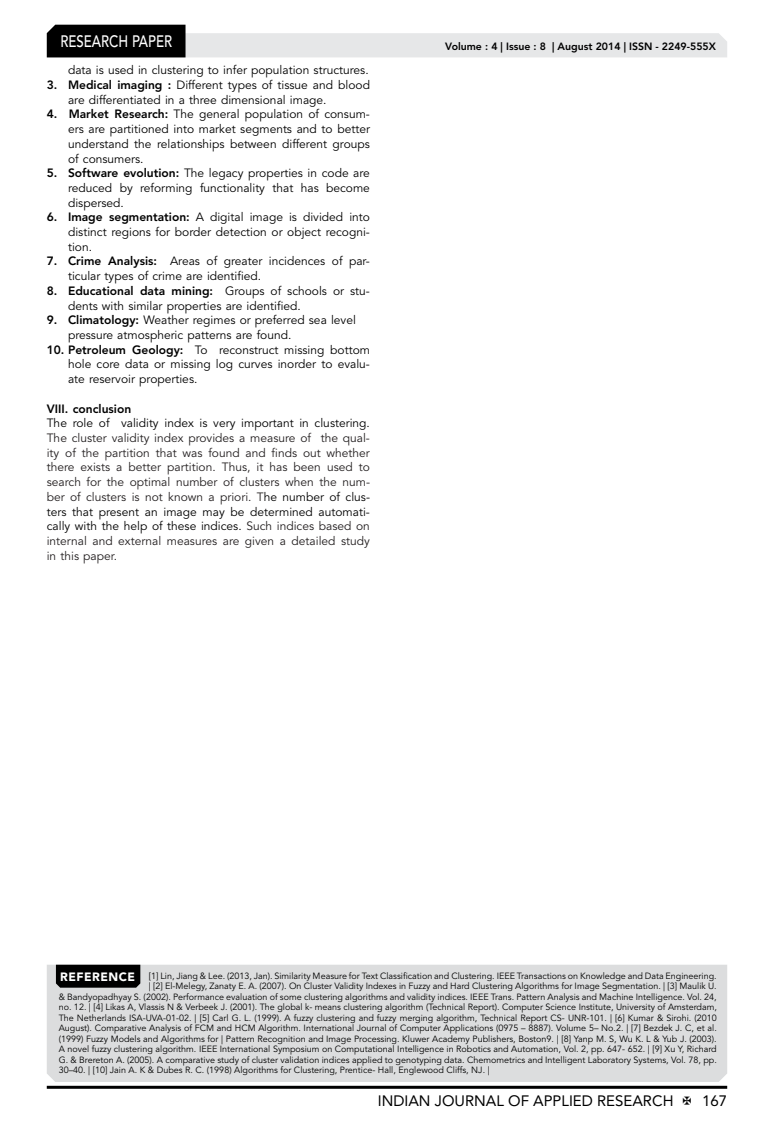
<style>
.page{position:relative;width:774px;height:1136px;background:#fff}
.page>*{position:absolute;margin:0;border:0;box-sizing:border-box;transform-origin:0 0}
.t1{font:500 16.5px "Avenir LT Std";color:#fff;scale:.8 1}
.t2{font:15px "Avenir LT Std";color:#000}
.t3{font:12px/14.7px "Avenir LT Std";color:#000}
.t4{font:12px/14.7px "Avenir LT Std";color:#231f20;text-align:justify}
.t5{font:800 12px "Avenir LT Std";color:#000}
.t6{font:800 10.5px "Avenir LT Std";color:#000}
.t7{font:9px "Avenir LT Std";color:#000}
.s1{font-weight:800}
.s2{color:#000}
.s3{font-weight:900;font-size:12px;color:#fff}
</style>
<div class="page">
<hr style="left:47px;top:1085px;width:680px;height:3px;background:#000">
<svg style="left:47px;top:25px;width:680px;height:32px"></svg>
<div style="left:47px;top:964px;width:680px;height:117px;background:#dcddde"></div>
<div style="left:56px;top:964px;width:84px;height:23px;background:#000"></div>
<h1 class="t1" style="left:60px;top:32px;width:139px">RESEARCH PAPER</h1>
<h3 class="t3" style="left:68px;top:63px;width:302px">data is used in clustering to infer population structures.</h3>
<h3 class="t3" style="left:68px;top:78px;width:303px;text-indent:-21px"><span class="s1">3. Medical imaging :</span> Different types of tissue and blood are differentiated in a three dimensional image.</h3>
<h3 class="t3" style="left:68px;top:107px;width:303px;text-align:justify;text-indent:-21px"><span class="s1">4. Market Research:</span> The general population of consum&shy;ers are partitioned into market segments and to better understand the relationships between different groups of consumers.</h3>
<h3 class="t3" style="left:68px;top:166px;width:303px;text-align:justify;text-indent:-21px"><span class="s1">5. Software evolution:</span> The legacy properties in code are reduced by reforming functionality that has become dispersed.</h3>
<h3 class="t3" style="left:68px;top:210px;width:303px;text-align:justify;text-indent:-21px"><span class="s1">6. Image segmentation:</span> A digital image is divided into distinct regions for border detection or object recogni&shy;tion.</h3>
<h3 class="t3" style="left:68px;top:254px;width:303px;text-indent:-21px"><span class="s1">7. Crime Analysis:</span> Areas of greater incidences of par&shy;ticular types of crime are identified.</h3>
<h3 class="t3" style="left:68px;top:284px;width:303px;text-indent:-21px"><span class="s1">8. Educational data mining:</span> Groups of schools or stu&shy;dents with similar properties are identified.</h3>
<h3 class="t3" style="left:68px;top:313px;width:289px;text-indent:-21px"><span class="s1">9. Climatology:</span> Weather regimes or preferred sea level pressure atmospheric patterns are found.</h3>
<h3 class="t3" style="left:68px;top:342px;width:303px;text-align:justify;text-indent:-21px"><span class="s1">10. Petroleum Geology:</span> To reconstruct missing bottom hole core data or missing log curves inorder to evalu&shy;ate reservoir properties.</h3>
<h3 class="t5" style="left:47px;top:401px;width:86px">VIII. conclusion</h3>
<h3 class="t3" style="left:47px;top:416px;width:325px">The role of validity index is very important in clustering.</h3>
<p class="t4" style="left:47px;top:431px;width:325px">The cluster validity index provides a measure of the qual&shy;ity of the partition that was found and finds out whether there exists a better partition. Thus, it has been used to search for the optimal number of clusters when the num&shy;ber of clusters is not known a priori. T<span class="s2">he number of clus&shy;ters that present an image may be determined automati&shy;cally with the help of these indices.</span> Such indices based on internal and external measures are given a detailed study in this paper.</p>
<p class="t6" style="left:445px;top:41px;width:272px">Volume : 4 | Issue : 8 | August 2014 | ISSN - 2249-555X</p>
<p class="t7" style="left:60px;top:970px;width:658px"><span class="s3">REFERENCE</span> [1] Lin, Jiang &amp; Lee. (2013, Jan). Similarity Measure for Text Classification and Clustering. IEEE Transactions on Knowledge and Data Engineering.</p>
<p class="t7" style="left:149px;top:980px;width:569px">| [2] El-Melegy, Zanaty E. A. (2007). On Cluster Validity Indexes in Fuzzy and Hard Clustering Algorithms for Image Segmentation. | [3] Maulik U.</p>
<p class="t7" style="left:59px;top:991px;width:660px">&amp; Bandyopadhyay S. (2002). Performance evaluation of some clustering algorithms and validity indices. IEEE Trans. Pattern Analysis and Machine Intelligence. Vol. 24,</p>
<p class="t7" style="left:59px;top:1001px;width:660px">no. 12. | [4] Likas A, Vlassis N &amp; Verbeek J. (2001). The global k- means clustering algorithm (Technical Report). Computer Science Institute, University of Amsterdam,</p>
<p class="t7" style="left:59px;top:1012px;width:660px">The Netherlands ISA-UVA-01-02. | [5] Carl G. L. (1999). A fuzzy clustering and fuzzy merging algorithm, Technical Report CS- UNR-101. | [6] Kumar &amp; Sirohi. (2010</p>
<p class="t7" style="left:59px;top:1022px;width:660px">August). Comparative Analysis of FCM and HCM Algorithm. International Journal of Computer Applications (0975 – 8887). Volume 5– No.2. | [7] Bezdek J. C, et al.</p>
<p class="t7" style="left:59px;top:1033px;width:659px">(1999) Fuzzy Models and Algorithms for | Pattern Recognition and Image Processing. Kluwer Academy Publishers, Boston9. | [8] Yanp M. S, Wu K. L &amp; Yub J. (2003).</p>
<p class="t7" style="left:59px;top:1043px;width:660px">A novel fuzzy clustering algorithm. IEEE International Symposium on Computational Intelligence in Robotics and Automation, Vol. 2, pp. 647- 652. | [9] Xu Y, Richard</p>
<p class="t7" style="left:59px;top:1054px;width:660px">G. &amp; Brereton A. (2005). A comparative study of cluster validation indices applied to genotyping data. Chemometrics and Intelligent Laboratory Systems, Vol. 78, pp.</p>
<p class="t7" style="left:59px;top:1064px;width:432px">30–40. | [10] Jain A. K &amp; Dubes R. C. (1998) Algorithms for Clustering, Prentice- Hall, Englewood Cliffs, NJ. |</p>
<h2 class="t2" style="left:378px;top:1091px;width:297px">INDIAN JOURNAL OF APPLIED RESEARCH</h2>
<h2 class="t2" style="left:702px;top:1091px;width:27px">167</h2>
</div>
